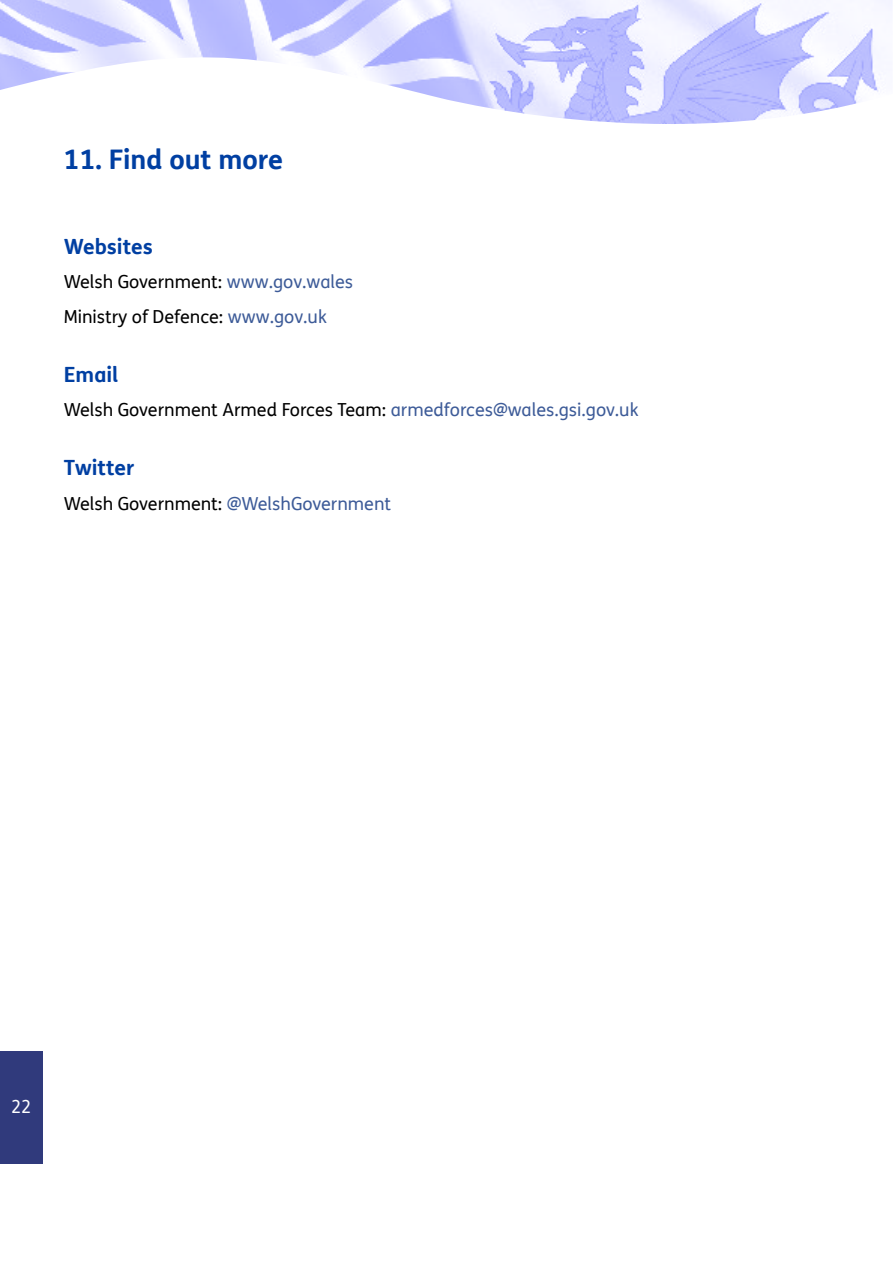
<style>
.page{position:relative;width:893px;height:1263px;background:#fff}
.page>*{position:absolute;margin:0;border:0;box-sizing:border-box;transform-origin:0 0}
.numberd_heading{font:700 27px "FS Me";color:#003fa2}
.Title_Bold_14pt{font:700 21px "FS Me";color:#003fa2}
.Body_text{font:18px "FS Me";color:#000}
.t1{font:18px "FS Me";color:#fff}
.s1{color:#3d5b98}
</style>
<div class="page">
<div style="left:0;top:1051px;width:43px;height:113px;background:#303a7c"></div>
<img style="left:0;top:0;width:892px;height:124px">
<p class="numberd_heading" style="left:64px;top:139px;width:221px">11. Find out more</p>
<p class="Title_Bold_14pt" style="left:64px;top:230px;width:91px">Websites</p>
<p class="Body_text" style="left:64px;top:269px;width:291px">Welsh Government: <span class="s1">www.gov.wales</span></p>
<p class="Body_text" style="left:64px;top:304px;width:265px">Ministry of Defence: <span class="s1">www.gov.uk</span></p>
<p class="Title_Bold_14pt" style="left:64px;top:358px;width:56px">Email</p>
<p class="Body_text" style="left:64px;top:397px;width:576px">Welsh Government Armed Forces Team: <span class="s1">armedforces@wales.gsi.gov.uk</span></p>
<p class="Title_Bold_14pt" style="left:64px;top:452px;width:72px">Twitter</p>
<p class="Body_text" style="left:64px;top:491px;width:329px">Welsh Government: <span class="s1">@WelshGovernment</span></p>
<p class="t1" style="left:11px;top:1095px;width:22px">22</p>
</div>
